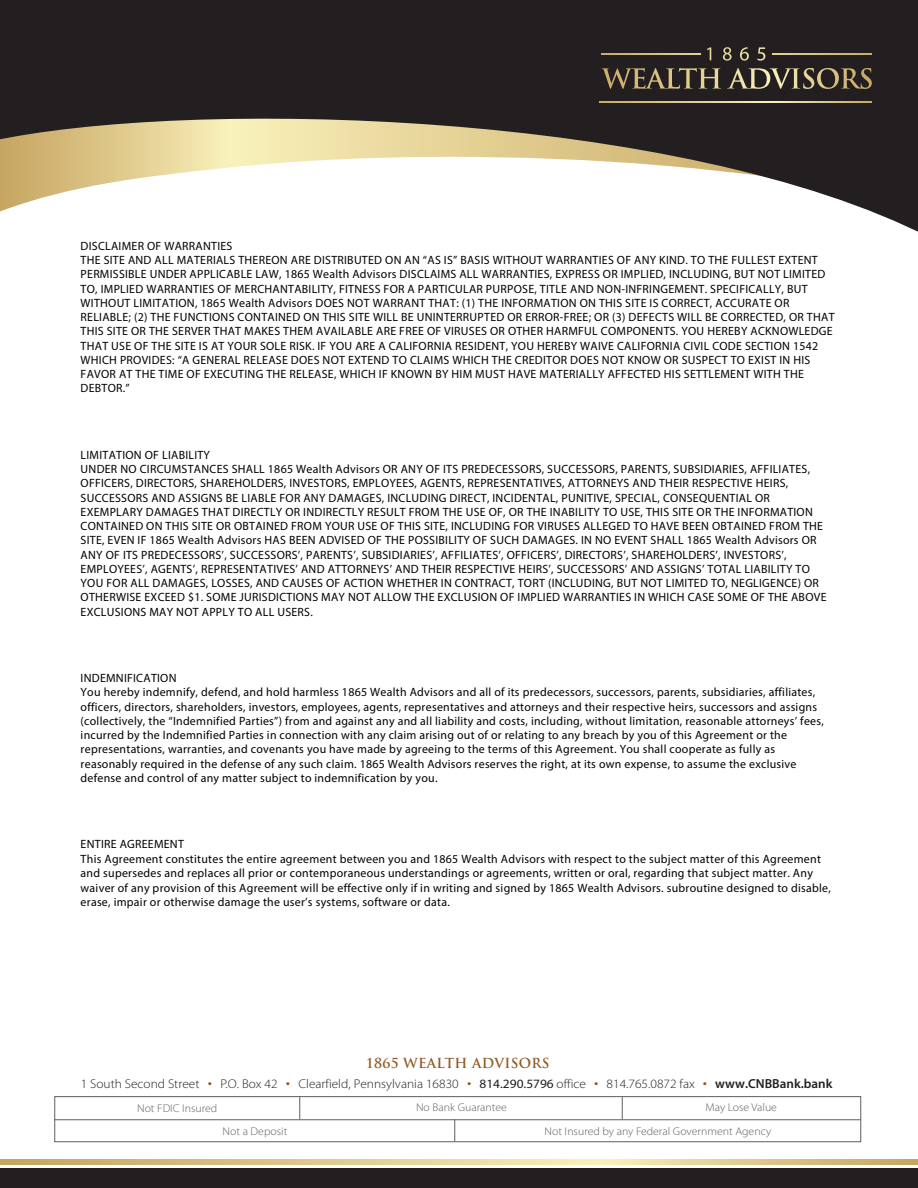
<style>
.page{position:relative;width:918px;height:1188px;background:#fff}
.page>*{position:absolute;margin:0;border:0;box-sizing:border-box;transform-origin:0 0}
.t1{font:700 13.5px "Trajan Pro";letter-spacing:.02em;color:#905a23}
.t2{font:300 12.75px "Myriad Pro";color:#231f20;scale:1.05 1}
.t3{font:12px/14.2px "Myriad Pro";letter-spacing:.02em;color:#000}
.t4{font:300 11.25px "Myriad Pro";color:#5f5f62;scale:1.05 1}
.s1{font-size:16.5px;color:#905a23}
.s2{font-weight:400}
.s3{font-weight:600;font-size:13.2px}
</style>
<div class="page">
<svg style="left:0;top:0;width:918px;height:232px;fill:#231f20"></svg>
<svg style="left:0;top:1160px;width:918px;height:4px;background:#dec88b"></svg>
<div style="left:0;top:1168px;width:918px;height:20px;background:#231f20"></div>
<svg style="left:707px;top:47px;width:4px;height:13px"></svg>
<svg style="left:723px;top:47px;width:9px;height:14px"></svg>
<svg style="left:740px;top:47px;width:9px;height:14px"></svg>
<svg style="left:757px;top:47px;width:8px;height:14px"></svg>
<svg style="left:602px;top:54px;width:98px;height:1px"></svg>
<svg style="left:773px;top:54px;width:99px;height:1px"></svg>
<svg style="left:600px;top:101px;width:272px;height:1px"></svg>
<svg style="left:602px;top:68px;width:119px;height:21px;background:#584f3d"></svg>
<svg style="left:727px;top:68px;width:145px;height:21px;background:#5e5544"></svg>
<div style="left:54px;top:1096px;width:807px;height:46px;border:1px solid #5f5f62"></div>
<hr style="left:54px;top:1119px;width:807px;height:1px;background:#5f5f62">
<svg style="left:299px;top:1096px;width:1px;height:23px"></svg>
<svg style="left:622px;top:1097px;width:1px;height:22px"></svg>
<svg style="left:454px;top:1119px;width:1px;height:23px"></svg>
<p class="t3" style="left:81px;top:238px;width:755px">DISCLAIMER OF WARRANTIES<br>THE SITE AND ALL MATERIALS THEREON ARE DISTRIBUTED ON AN “AS IS” BASIS WITHOUT WARRANTIES OF ANY KIND. TO THE FULLEST EXTENT PERMISSIBLE UNDER APPLICABLE LAW, 1865 Wealth Advisors DISCLAIMS ALL WARRANTIES, EXPRESS OR IMPLIED, INCLUDING, BUT NOT LIMITED TO, IMPLIED WARRANTIES OF MERCHANTABILITY, FITNESS FOR A PARTICULAR PURPOSE, TITLE AND NON-INFRINGEMENT. SPECIFICALLY, BUT WITHOUT LIMITATION, 1865 Wealth Advisors DOES NOT WARRANT THAT: (1) THE INFORMATION ON THIS SITE IS CORRECT, ACCURATE OR RELIABLE; (2) THE FUNCTIONS CONTAINED ON THIS SITE WILL BE UNINTERRUPTED OR ERROR-FREE; OR (3) DEFECTS WILL BE CORRECTED, OR THAT THIS SITE OR THE SERVER THAT MAKES THEM AVAILABLE ARE FREE OF VIRUSES OR OTHER HARMFUL COMPONENTS. YOU HEREBY ACKNOWLEDGE THAT USE OF THE SITE IS AT YOUR SOLE RISK. IF YOU ARE A CALIFORNIA RESIDENT, YOU HEREBY WAIVE CALIFORNIA CIVIL CODE SECTION 1542<br>WHICH PROVIDES: “A GENERAL RELEASE DOES NOT EXTEND TO CLAIMS WHICH THE CREDITOR DOES NOT KNOW OR SUSPECT TO EXIST IN HIS FAVOR AT THE TIME OF EXECUTING THE RELEASE, WHICH IF KNOWN BY HIM MUST HAVE MATERIALLY AFFECTED HIS SETTLEMENT WITH THE DEBTOR.”</p>
<p class="t3" style="left:81px;top:448px;width:747px">LIMITATION OF LIABILITY<br>UNDER NO CIRCUMSTANCES SHALL 1865 Wealth Advisors OR ANY OF ITS PREDECESSORS, SUCCESSORS, PARENTS, SUBSIDIARIES, AFFILIATES, OFFICERS, DIRECTORS, SHAREHOLDERS, INVESTORS, EMPLOYEES, AGENTS, REPRESENTATIVES, ATTORNEYS AND THEIR RESPECTIVE HEIRS, SUCCESSORS AND ASSIGNS BE LIABLE FOR ANY DAMAGES, INCLUDING DIRECT, INCIDENTAL, PUNITIVE, SPECIAL, CONSEQUENTIAL OR EXEMPLARY DAMAGES THAT DIRECTLY OR INDIRECTLY RESULT FROM THE USE OF, OR THE INABILITY TO USE, THIS SITE OR THE INFORMATION CONTAINED ON THIS SITE OR OBTAINED FROM YOUR USE OF THIS SITE, INCLUDING FOR VIRUSES ALLEGED TO HAVE BEEN OBTAINED FROM THE SITE, EVEN IF 1865 Wealth Advisors HAS BEEN ADVISED OF THE POSSIBILITY OF SUCH DAMAGES. IN NO EVENT SHALL 1865 Wealth Advisors OR ANY OF ITS PREDECESSORS’, SUCCESSORS’, PARENTS’, SUBSIDIARIES’, AFFILIATES’, OFFICERS’, DIRECTORS’, SHAREHOLDERS’, INVESTORS’, EMPLOYEES’, AGENTS’, REPRESENTATIVES’ AND ATTORNEYS’ AND THEIR RESPECTIVE HEIRS’, SUCCESSORS’ AND ASSIGNS’ TOTAL LIABILITY TO YOU FOR ALL DAMAGES, LOSSES, AND CAUSES OF ACTION WHETHER IN CONTRACT, TORT (INCLUDING, BUT NOT LIMITED TO, NEGLIGENCE) OR OTHERWISE EXCEED $1. SOME JURISDICTIONS MAY NOT ALLOW THE EXCLUSION OF IMPLIED WARRANTIES IN WHICH CASE SOME OF THE ABOVE EXCLUSIONS MAY NOT APPLY TO ALL USERS.</p>
<p class="t3" style="left:81px;top:671px;width:745px">INDEMNIFICATION<br>You hereby indemnify, defend, and hold harmless 1865 Wealth Advisors and all of its predecessors, successors, parents, subsidiaries, affiliates, officers, directors, shareholders, investors, employees, agents, representatives and attorneys and their respective heirs, successors and assigns (collectively, the “Indemnified Parties”) from and against any and all liability and costs, including, without limitation, reasonable attorneys’ fees, incurred by the Indemnified Parties in connection with any claim arising out of or relating to any breach by you of this Agreement or the representations, warranties, and covenants you have made by agreeing to the terms of this Agreement. You shall cooperate as fully as reasonably required in the defense of any such claim. 1865 Wealth Advisors reserves the right, at its own expense, to assume the exclusive defense and control of any matter subject to indemnification by you.</p>
<p class="t3" style="left:81px;top:837px;width:752px">ENTIRE AGREEMENT<br>This Agreement constitutes the entire agreement between you and 1865 Wealth Advisors with respect to the subject matter of this Agreement and supersedes and replaces all prior or contemporaneous understandings or agreements, written or oral, regarding that subject matter. Any waiver of any provision of this Agreement will be effective only if in writing and signed by 1865 Wealth Advisors. subroutine designed to disable, erase, impair or otherwise damage the user’s systems, software or data.</p>
<p class="t1" style="left:366px;top:1055px;width:185px">1865 WEALTH ADVISORS</p>
<p class="t2" style="left:81px;top:1076px;width:717px">1 South Second Street <span class="s1">•</span> P.O. Box 42 <span class="s1">•</span> Clearfield, Pennsylvania 16830 <span class="s1">•</span> <span class="s2">814.290.5796</span> office <span class="s1">•</span> 814.765.0872 fax <span class="s1">•</span> <span class="s3">www.CNBBank.bank</span></p>
<p class="t4" style="left:137px;top:1102px;width:78px">Not FDIC Insured</p>
<p class="t4" style="left:416px;top:1101px;width:88px">No Bank Guarantee</p>
<p class="t4" style="left:705px;top:1101px;width:70px">May Lose Value</p>
<p class="t4" style="left:223px;top:1124px;width:63px">Not a Deposit</p>
<p class="t4" style="left:545px;top:1124px;width:217px">Not Insured by any Federal Government Agency</p>
</div>
